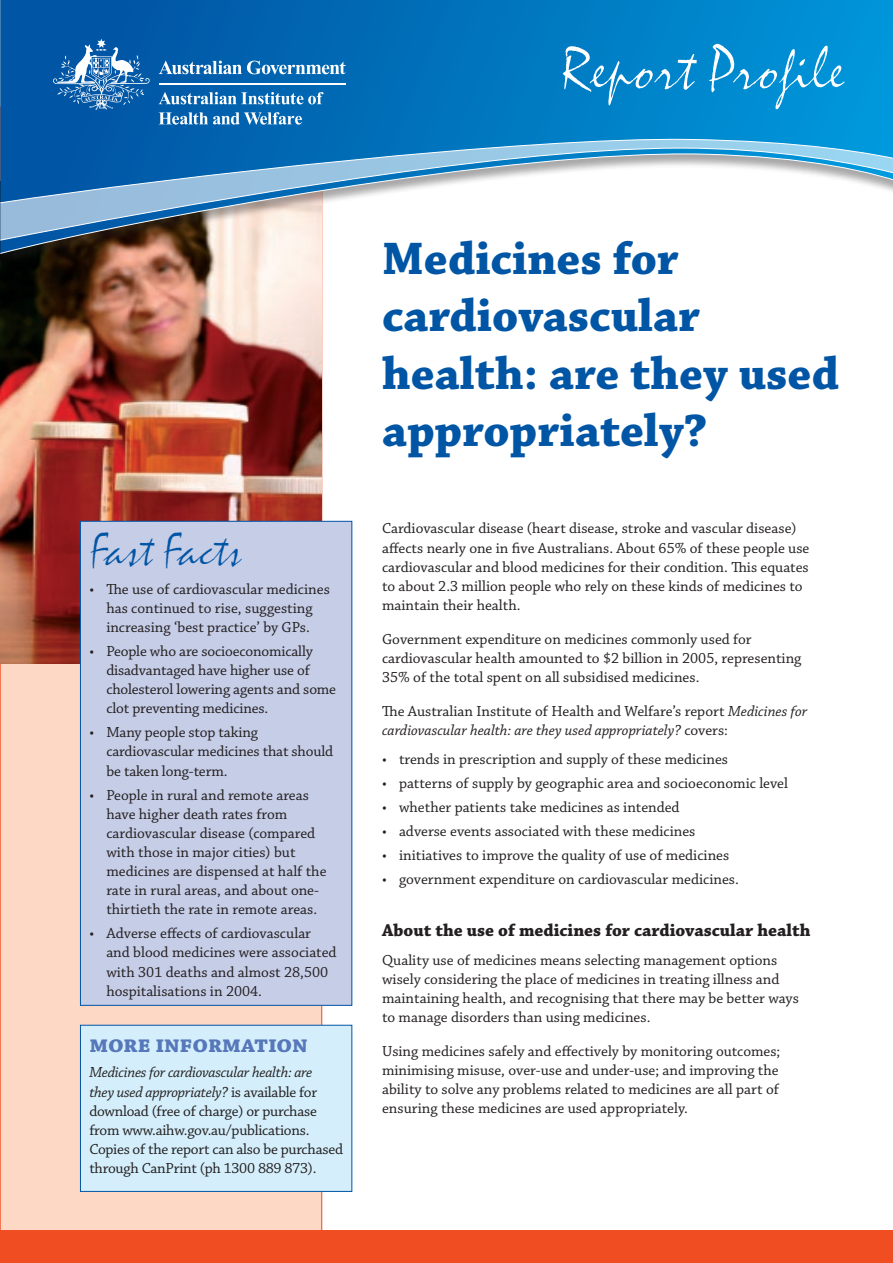
<style>
.page{position:relative;width:893px;height:1263px;background:#fff}
.page>*{position:absolute;margin:0;border:0;box-sizing:border-box;transform-origin:0 0}
.t1{font:300 63px "Mistral ITC";color:#fff}
.t2{font:700 48px/57.6px "Chaparral Pro";color:#0155a5}
.t3{font:300 48px "Mistral ITC";color:#0155a5}
.t4{font:700 24px "Chaparral Pro";color:#5677b9}
.t5{font:700 18px "Chaparral Pro";color:#231f20}
.t6{font:15.3px/19.2px "Chaparral Pro";color:#231f20}
.t7{font:italic 15.3px/19.2px "Chaparral Pro";color:#231f20}
.s1{font-style:italic}
.s2{font-style:normal}
</style>
<div class="page">
<div style="left:0;top:107px;width:322px;height:1135px;background:#fdd8c4"></div>
<div style="left:0;top:1230px;width:893px;height:33px;background:#f04d22"></div>
<img style="left:0;top:267px;width:321px;height:396px">
<svg style="left:0;top:0;width:893px;height:136px;background:#0075be"></svg>
<svg style="left:159px;top:61px;width:187px;height:13px"></svg>
<svg style="left:53px;top:39px;width:97px;height:71px;background:#387ab9"></svg>
<hr style="left:159px;top:83px;width:186px;height:2px;background:#fff">
<svg style="left:159px;top:92px;width:165px;height:12px"></svg>
<svg style="left:159px;top:112px;width:143px;height:13px;background:#5c9acb"></svg>
<svg style="left:0;top:136px;width:893px;height:13px;background:#2385c4"></svg>
<div style="left:0;top:152px;width:893px;height:115px;background:#231f20;opacity:.4"></div>
<svg style="left:0;top:149px;width:893px;height:105px"></svg>
<div style="left:80px;top:521px;width:272px;height:484px;background:#c6cde7"></div>
<div style="left:80px;top:521px;width:272px;height:485px;border:1px solid #0155a5"></div>
<div style="left:80px;top:1025px;width:272px;height:166px;background:#d4effb"></div>
<div style="left:80px;top:1025px;width:272px;height:167px;border:1px solid #0155a5"></div>
<h1 class="t1" style="left:559px;top:34px;width:287px">Report Profile</h1>
<h2 class="t3" style="left:89px;top:523px;width:154px">Fast Facts</h2>
<p class="t6" style="left:89px;top:580px;width:242px;text-align:center">• The use of cardiovascular medicines has continued to rise, suggesting increasing ‘best practice’ by GPs.</p>
<p class="t6" style="left:106px;top:642px;width:231px;text-indent:-17px">• People who are socioeconomically disadvantaged have higher use of cholesterol lowering agents and some clot preventing medicines.</p>
<p class="t6" style="left:106px;top:723px;width:228px;text-indent:-17px">• Many people stop taking cardiovascular medicines that should be taken long-term.</p>
<p class="t6" style="left:106px;top:786px;width:222px;text-indent:-17px">• People in rural and remote areas have higher death rates from cardiovascular disease (compared with those in major cities) but medicines are dispensed at half the rate in rural areas, and about one&shy;thirtieth the rate in remote areas.</p>
<p class="t6" style="left:106px;top:924px;width:232px;text-indent:-17px">• Adverse effects of cardiovascular and blood medicines were associated with 301 deaths and almost 28,500 hospitalisations in 2004.</p>
<h3 class="t4" style="left:89px;top:1030px;width:220px">More information</h3>
<p class="t6" style="left:89px;top:1063px;width:255px"><span class="s1">Medicines for cardiovascular health: are<br>they used appropriately?</span> is available for download (free of charge) or purchase from www.aihw.gov.au/publications.<br>Copies of the report can also be purchased through CanPrint (ph 1300 889 873).</p>
<h2 class="t2" style="left:382px;top:231px;width:458px">Medicines for cardiovascular health: are they used appropriately?</h2>
<p class="t6" style="left:382px;top:519px;width:429px">Cardiovascular disease (heart disease, stroke and vascular disease) affects nearly one in five Australians. About 65% of these people use cardiovascular and blood medicines for their condition. This equates to about 2.3 million people who rely on these kinds of medicines to maintain their health.</p>
<p class="t6" style="left:382px;top:630px;width:421px">Government expenditure on medicines commonly used for cardiovascular health amounted to $2 billion in 2005, representing<br>35% of the total spent on all subsidised medicines.</p>
<p class="t7" style="left:382px;top:702px;width:427px"><span class="s2">The Australian Institute of Health and Welfare’s report</span> Medicines for cardiovascular health: are they used appropriately? <span class="s2">covers:</span></p>
<p class="t6" style="left:382px;top:750px;width:347px">• trends in prescription and supply of these medicines</p>
<p class="t6" style="left:382px;top:774px;width:407px">• patterns of supply by geographic area and socioeconomic level</p>
<p class="t6" style="left:382px;top:798px;width:299px">• whether patients take medicines as intended</p>
<p class="t6" style="left:382px;top:822px;width:315px">• adverse events associated with these medicines</p>
<p class="t6" style="left:382px;top:846px;width:349px">• initiatives to improve the quality of use of medicines</p>
<p class="t6" style="left:382px;top:870px;width:358px">• government expenditure on cardiovascular medicines.</p>
<p class="t5" style="left:382px;top:919px;width:430px">About the use of medicines for cardiovascular health</p>
<p class="t6" style="left:382px;top:951px;width:418px">Quality use of medicines means selecting management options wisely considering the place of medicines in treating illness and maintaining health, and recognising that there may be better ways to manage disorders than using medicines.</p>
<p class="t6" style="left:382px;top:1042px;width:400px;text-align:justify">Using medicines safely and effectively by monitoring outcomes; minimising misuse, over-use and under-use; and improving the ability to solve any problems related to medicines are all part of ensuring these medicines are used appropriately.</p>
</div>
